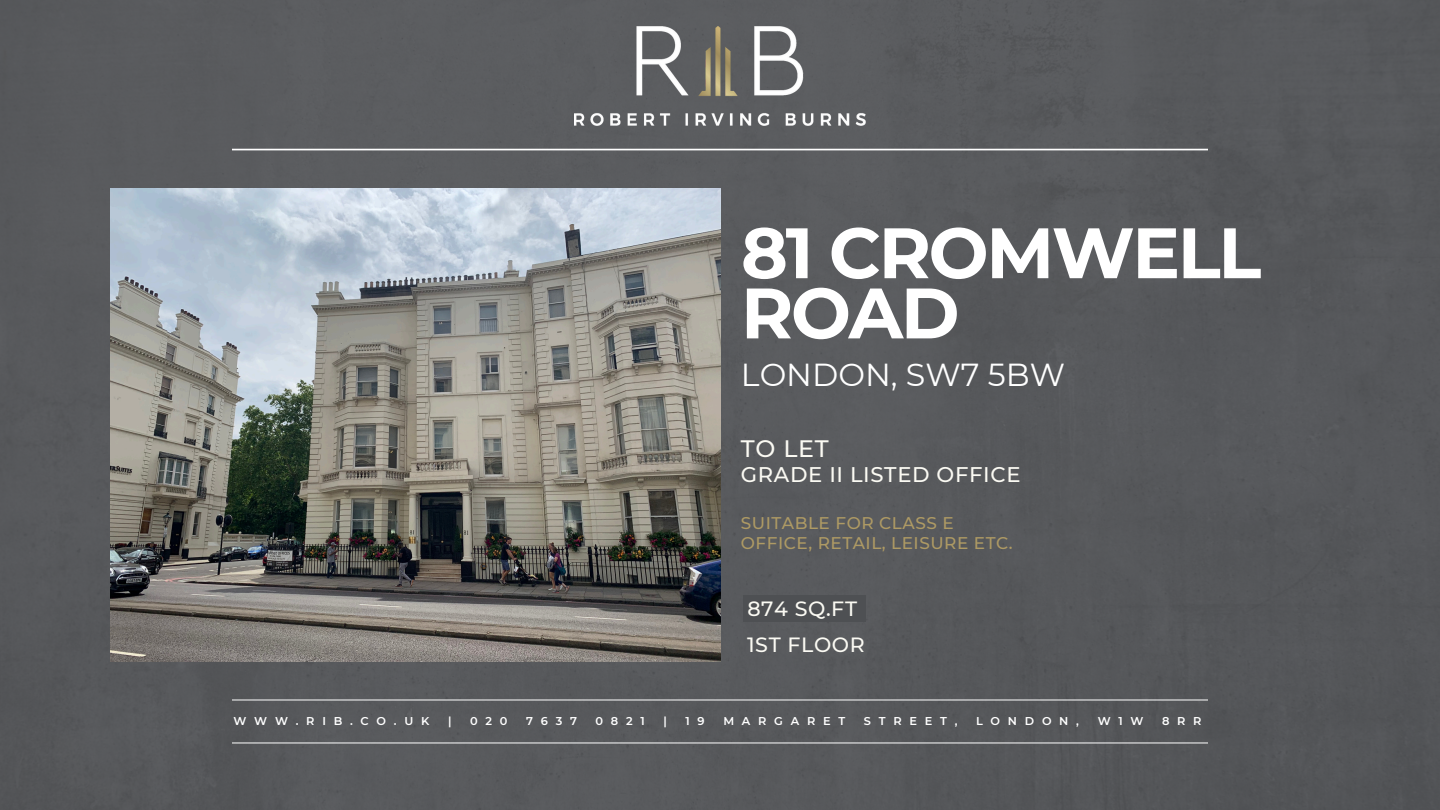
<style>
.page{position:relative;width:1440px;height:810px;background:#57595c}
.page>*{position:absolute;margin:0;border:0;box-sizing:border-box;transform-origin:0 0}
.t1{font:700 71.25px "Montserrat";letter-spacing:-.035em;color:#fff}
.t2{font:31.8px "Montserrat";color:#fff}
.t3{font:500 23.77px "Montserrat";color:#fbfaf3}
.t4{font:500 21.15px "Montserrat";letter-spacing:.03em;color:#fbfaf3}
.t5{font:500 20.55px "Montserrat";letter-spacing:.03em;color:#fbfaf3}
.t6{font:500 16.88px/20px "Montserrat";letter-spacing:.03em;color:#ae9a64}
.t7{font:600 11.32px "Montserrat";letter-spacing:.685em;color:#fff}
</style>
<div class="page">
<hr style="left:232px;top:149px;width:976px;height:1px;background:#fff">
<hr style="left:232px;top:743px;width:976px;height:1px;background:#fff">
<hr style="left:232px;top:700px;width:976px;height:1px;background:#fff">
<img style="left:111px;top:188px;width:609px;height:473px">
<img style="left:575px;top:26px;width:290px;height:99px">
<div style="left:743px;top:595px;width:122px;height:27px;background:#4e5053"></div>
<p class="t1" style="left:741px;top:209px;width:522px">81 CROMWELL</p>
<p class="t1" style="left:741px;top:269px;width:220px">ROAD</p>
<h1 class="t2" style="left:741px;top:356px;width:326px">LONDON, SW7 5BW</h1>
<p class="t3" style="left:741px;top:434px;width:89px">TO LET</p>
<p class="t4" style="left:741px;top:462px;width:281px">GRADE II LISTED OFFICE</p>
<h3 class="t6" style="left:741px;top:513px;width:273px">SUITABLE FOR CLASS E<br>OFFICE, RETAIL, LEISURE ETC.</h3>
<h4 class="t5" style="left:747px;top:596px;width:111px">874 SQ.FT</h4>
<h3 class="t5" style="left:747px;top:632px;width:119px">1ST FLOOR</h3>
<p class="t7" style="left:234px;top:714px;width:197px">WWW.RIB.CO.UK</p>
<p class="t7" style="left:448px;top:714px;width:5px">|</p>
<p class="t7" style="left:470px;top:714px;width:39px">020</p>
<p class="t7" style="left:526px;top:714px;width:52px">7637</p>
<p class="t7" style="left:596px;top:714px;width:51px">0821</p>
<p class="t7" style="left:663px;top:714px;width:5px">|</p>
<p class="t7" style="left:686px;top:714px;width:21px">1 9</p>
<p class="t7" style="left:723px;top:714px;width:123px">MARGARET</p>
<p class="t7" style="left:864px;top:714px;width:95px">STREET,</p>
<p class="t7" style="left:976px;top:714px;width:104px">LONDON,</p>
<p class="t7" style="left:1098px;top:714px;width:47px">W1W</p>
<p class="t7" style="left:1162px;top:714px;width:41px">8RR</p>
</div>
